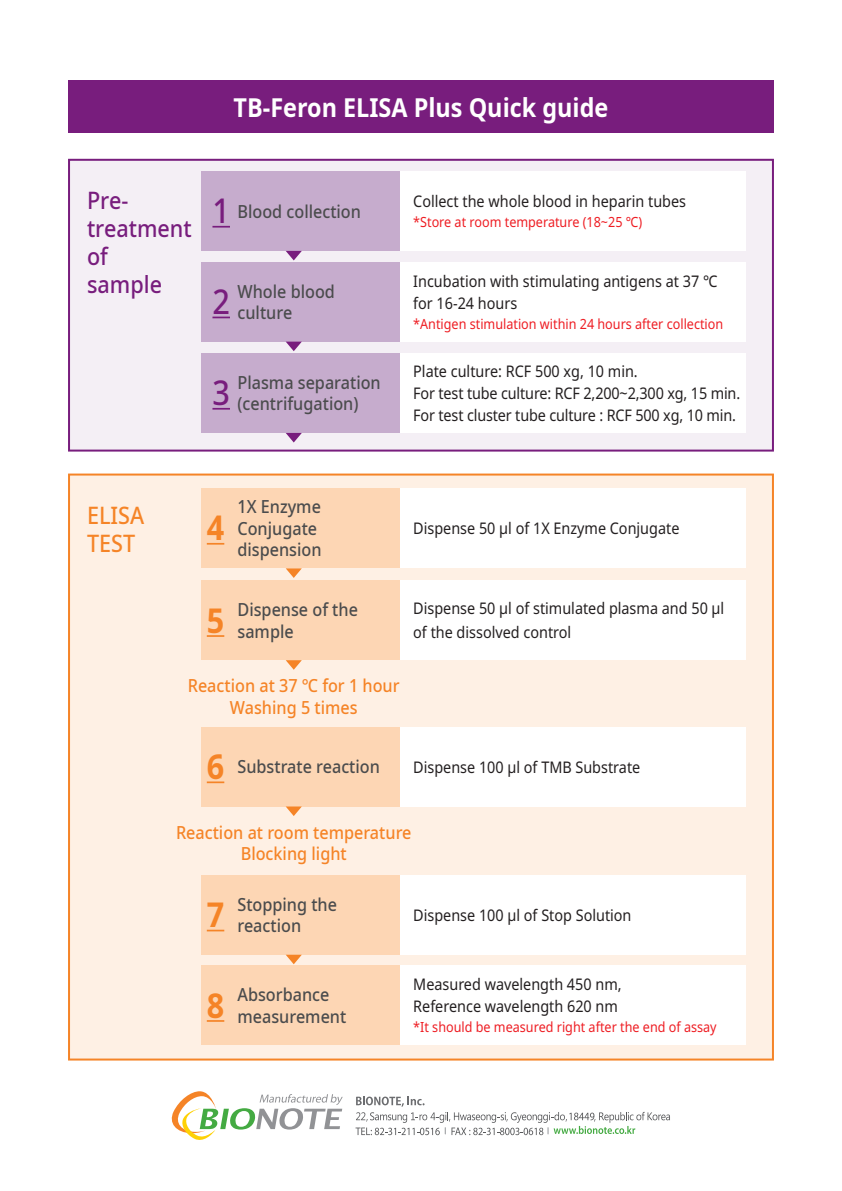
<style>
.page{position:relative;width:842px;height:1191px;background:#fff}
.page>*{position:absolute;margin:0;border:0;box-sizing:border-box;transform-origin:0 0}
.Normal__Web{font:700 34px "Noto Sans";color:#f58427;scale:.9 1}
.Normal__Web-2{font:500 34px "Noto Sans";color:#781d7d;scale:.9 1}
.t1{font:700 26px "Noto Sans";color:#fff;scale:.9 1}
.t2{font:500 24px/28px "Noto Sans";color:#781d7d;scale:.9 1}
.Normal__Web-3{font:500 24px "Noto Sans";color:#f58427;scale:.9 1}
.Normal__Web-4{font:500 18px/21.6px "Noto Sans";color:#4b4c4d;scale:.9 1}
.Normal__Web-5{font:500 18px "Noto Sans";color:#f58427;scale:.9 1}
.Normal__Web-6{font:16px/22px "Noto Sans";color:#231f20;scale:.9 1}
.Normal__Web-7{font:14px "Noto Sans";color:#ee1d23;scale:.9 1}
</style>
<div class="page">
<div style="left:69px;top:160px;width:704px;height:290px;background:#f4eff5"></div>
<div style="left:68px;top:159px;width:706px;height:292px;border:2px solid #781d7d"></div>
<div style="left:69px;top:474px;width:704px;height:585px;background:#fef0e4"></div>
<div style="left:68px;top:80px;width:706px;height:52px;background:#781d7d"></div>
<div style="left:202px;top:171px;width:198px;height:80px;background:#c6accd"></div>
<div style="left:400px;top:171px;width:346px;height:80px;background:#fff"></div>
<div style="left:202px;top:581px;width:198px;height:79px;background:#fdd6b4"></div>
<div style="left:400px;top:581px;width:346px;height:79px;background:#fff"></div>
<div style="left:202px;top:353px;width:198px;height:80px;background:#c6accd"></div>
<div style="left:400px;top:353px;width:346px;height:80px;background:#fff"></div>
<div style="left:202px;top:875px;width:198px;height:79px;background:#fdd6b4"></div>
<div style="left:400px;top:875px;width:346px;height:79px;background:#fff"></div>
<div style="left:202px;top:262px;width:198px;height:79px;background:#c6accd"></div>
<div style="left:400px;top:262px;width:346px;height:79px;background:#fff"></div>
<div style="left:202px;top:727px;width:198px;height:79px;background:#fdd6b4"></div>
<div style="left:400px;top:727px;width:346px;height:79px;background:#fff"></div>
<div style="left:202px;top:488px;width:198px;height:80px;background:#fdd6b4"></div>
<div style="left:400px;top:488px;width:346px;height:80px;background:#fff"></div>
<div style="left:202px;top:965px;width:198px;height:80px;background:#fdd6b4"></div>
<div style="left:400px;top:965px;width:346px;height:80px;background:#fff"></div>
<svg style="left:286px;top:251px;width:16px;height:9px"></svg>
<svg style="left:286px;top:341px;width:16px;height:10px"></svg>
<svg style="left:286px;top:433px;width:16px;height:9px"></svg>
<svg style="left:286px;top:568px;width:16px;height:10px"></svg>
<svg style="left:286px;top:660px;width:16px;height:10px"></svg>
<svg style="left:286px;top:806px;width:16px;height:10px"></svg>
<svg style="left:286px;top:954px;width:16px;height:10px"></svg>
<svg style="left:212px;top:226px;width:18px;height:1px"></svg>
<svg style="left:212px;top:316px;width:18px;height:2px"></svg>
<svg style="left:212px;top:408px;width:18px;height:1px"></svg>
<svg style="left:207px;top:543px;width:17px;height:1px"></svg>
<svg style="left:207px;top:635px;width:17px;height:2px"></svg>
<svg style="left:207px;top:781px;width:17px;height:2px"></svg>
<svg style="left:207px;top:929px;width:17px;height:2px"></svg>
<svg style="left:207px;top:1020px;width:17px;height:1px"></svg>
<svg style="left:171px;top:1091px;width:172px;height:49px"></svg>
<svg style="left:356px;top:1096px;width:314px;height:39px"></svg>
<p class="t1" style="left:234px;top:89px;width:418px">TB-Feron ELISA Plus Quick guide</p>
<h3 class="t2" style="left:87px;top:187px;width:118px">Pre&shy;treatment of<br>sample</h3>
<p class="Normal__Web-2" style="left:212px;top:187px;width:21px">1</p>
<p class="Normal__Web-4" style="left:237px;top:201px;width:139px">Blood collection</p>
<p class="Normal__Web-2" style="left:212px;top:278px;width:21px">2</p>
<p class="Normal__Web-4" style="left:237px;top:281px;width:110px">Whole blood</p>
<p class="Normal__Web-4" style="left:237px;top:302px;width:62px">culture</p>
<p class="Normal__Web-2" style="left:212px;top:369px;width:21px">3</p>
<p class="Normal__Web-4" style="left:237px;top:372px;width:161px">Plasma separation</p>
<p class="Normal__Web-4" style="left:237px;top:393px;width:136px">(centrifugation)</p>
<p class="Normal__Web-6" style="left:413px;top:190px;width:305px">Collect the whole blood in heparin tubes</p>
<p class="Normal__Web-7" style="left:413px;top:212px;width:256px">*Store at room temperature (18~25 ℃)</p>
<p class="Normal__Web-6" style="left:413px;top:270px;width:339px">Incubation with stimulating antigens at 37 ℃ for 16-24 hours</p>
<p class="Normal__Web-7" style="left:413px;top:314px;width:346px">*Antigen stimulation within 24 hours after collection</p>
<p class="Normal__Web-6" style="left:413px;top:360px;width:251px">Plate culture: RCF 500 xg, 10 min.</p>
<p class="Normal__Web-6" style="left:413px;top:382px;width:365px">For test tube culture: RCF 2,200~2,300 xg, 15 min.</p>
<p class="Normal__Web-6" style="left:413px;top:404px;width:360px">For test cluster tube culture : RCF 500 xg, 10 min.</p>
<p class="Normal__Web-3" style="left:87px;top:498px;width:65px">ELISA</p>
<p class="Normal__Web-3" style="left:87px;top:526px;width:55px">TEST</p>
<p class="Normal__Web" style="left:207px;top:504px;width:21px">4</p>
<p class="Normal__Web-4" style="left:237px;top:496px;width:95px">1X Enzyme<br>Conjugate dispension</p>
<p class="Normal__Web-6" style="left:413px;top:517px;width:297px">Dispense 50 μl of 1X Enzyme Conjugate</p>
<p class="Normal__Web" style="left:207px;top:596px;width:21px">5</p>
<p class="Normal__Web-4" style="left:237px;top:599px;width:135px">Dispense of the sample</p>
<p class="Normal__Web-6" style="left:413px;top:598px;width:347px">Dispense 50 μl of stimulated plasma and 50 μl</p>
<p class="Normal__Web-6" style="left:413px;top:622px;width:177px">of the dissolved control</p>
<p class="Normal__Web-5" style="left:188px;top:673px;width:237px">Reaction at 37 ℃ for 1 hour</p>
<p class="Normal__Web-5" style="left:230px;top:694px;width:143px">Washing 5 times</p>
<p class="Normal__Web" style="left:207px;top:742px;width:21px">6</p>
<p class="Normal__Web-4" style="left:237px;top:756px;width:160px">Substrate reaction</p>
<p class="Normal__Web-6" style="left:413px;top:756px;width:254px">Dispense 100 μl of TMB Substrate</p>
<p class="Normal__Web-5" style="left:176px;top:819px;width:263px">Reaction at room temperature</p>
<p class="Normal__Web-5" style="left:241px;top:841px;width:119px">Blocking light</p>
<p class="Normal__Web" style="left:207px;top:890px;width:21px">7</p>
<p class="Normal__Web-4" style="left:237px;top:893px;width:112px">Stopping the reaction</p>
<p class="Normal__Web-6" style="left:413px;top:904px;width:244px">Dispense 100 μl of Stop Solution</p>
<p class="Normal__Web" style="left:207px;top:981px;width:21px">8</p>
<p class="Normal__Web-4" style="left:237px;top:984px;width:122px">Absorbance measurement</p>
<p class="Normal__Web-6" style="left:413px;top:973px;width:233px">Measured wavelength 450 nm,</p>
<p class="Normal__Web-6" style="left:413px;top:995px;width:229px">Reference wavelength 620 nm</p>
<p class="Normal__Web-7" style="left:413px;top:1017px;width:339px">*It should be measured right after the end of assay</p>
</div>
